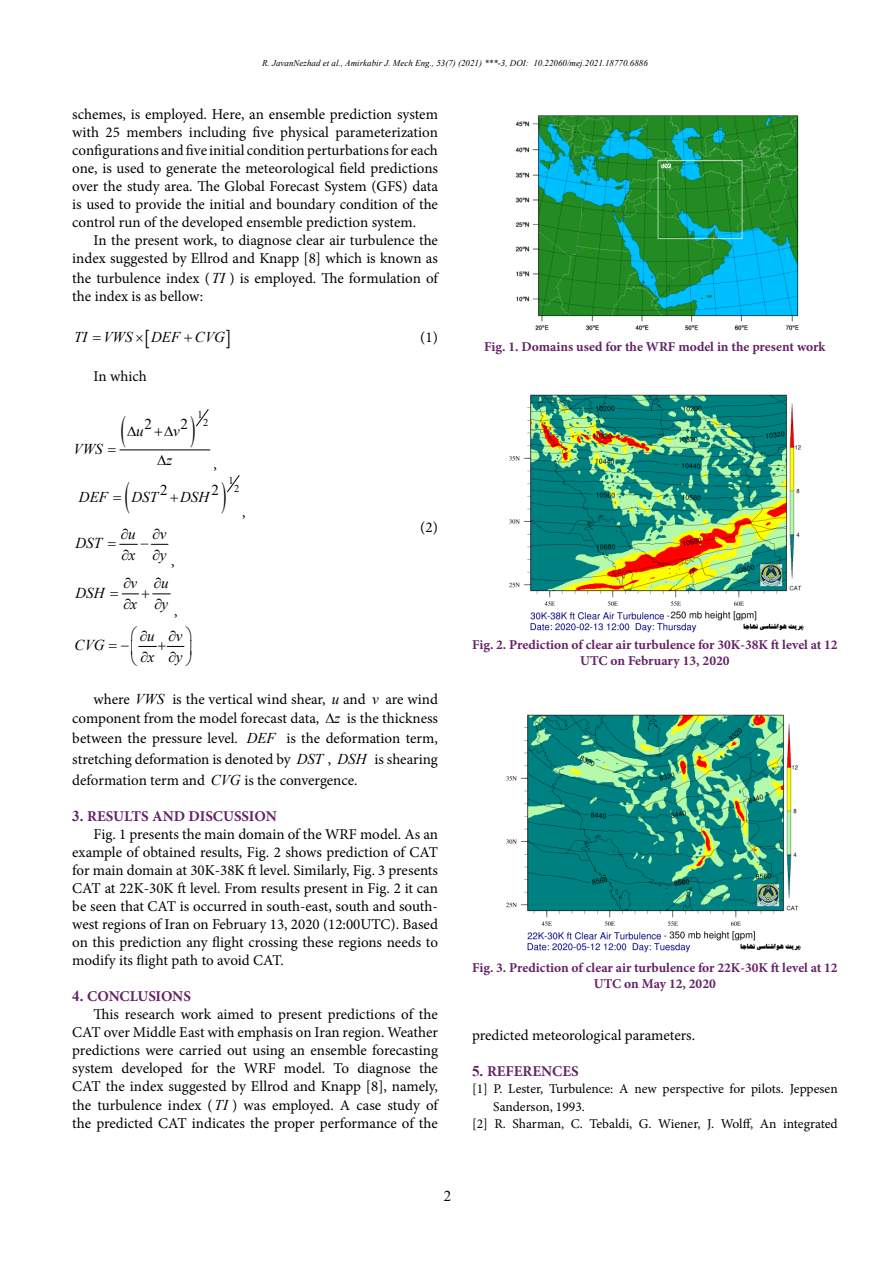
<style>
.page{position:relative;width:893px;height:1263px;background:#fff}
.page>*{position:absolute;margin:0;border:0;box-sizing:border-box;transform-origin:0 0}
.t1{font:italic 15.15px "Times New Roman";color:#000}
.t2{font:15px/18px "Minion Pro";color:#000}
.t3{font:700 15px "Minion Pro";color:#642266}
.t4{font:italic 15px "Times New Roman";color:#000}
.t5{font:15px "Times New Roman";color:#000}
.t6{font:700 13.5px/16.2px "Minion Pro";color:#642266;text-align:center}
.t7{font:13.5px "Minion Pro";color:#000}
.t8{font:10.5px "Times New Roman";color:#000}
.t9{font:italic 9px "Times New Roman";color:#000}
.s1{font-family:"Times New Roman";font-style:italic}
.s2{font-family:"Times New Roman"}
</style>
<div class="page">
<hr style="left:120px;top:449px;width:90px;height:1px;background:#000">
<img style="left:515px;top:115px;width:284px;height:216px">
<img style="left:509px;top:394px;width:294px;height:239px">
<img style="left:506px;top:714px;width:295px;height:239px">
<svg style="left:196px;top:409px;width:13px;height:18px"></svg>
<svg style="left:119px;top:449px;width:6px;height:2px"></svg>
<svg style="left:227px;top:475px;width:12px;height:18px"></svg>
<svg style="left:121px;top:593px;width:49px;height:2px"></svg>
<svg style="left:119px;top:543px;width:49px;height:2px"></svg>
<svg style="left:138px;top:645px;width:47px;height:2px"></svg>
<p class="t9" style="left:262px;top:57px;width:387px">R. JavanNezhad et al., Amirkabir J. Mech Eng., 53(7) (2021) ***-3, DOI: 10.22060/mej.2021.18770.6886</p>
<p class="t2" style="left:72px;top:106px;width:367px;text-align:justify">schemes, is employed. Here, an ensemble prediction system with 25 members including five physical parameterization configurations and five initial condition perturbations for each one, is used to generate the meteorological field predictions over the study area. The Global Forecast System (GFS) data is used to provide the initial and boundary condition of the control run of the developed ensemble prediction system.</p>
<p class="t2" style="left:72px;top:232px;width:367px;text-align:right">In the present work, to diagnose clear air turbulence the index suggested by Ellrod and Knapp [8] which is known as</p>
<p class="t2" style="left:72px;top:269px;width:367px">the turbulence index (<span class="s1">TI</span> ) is employed. The formulation of the index is as bellow:</p>
<p class="t4" style="left:74px;top:327px;width:152px">TI VWS DEF CVG</p>
<p class="t2" style="left:420px;top:328px;width:19px">(1)</p>
<p class="t2" style="left:94px;top:368px;width:55px">In which</p>
<p class="t8" style="left:197px;top:407px;width:7px">1</p>
<p class="t5" style="left:145px;top:413px;width:9px">2</p>
<p class="t5" style="left:180px;top:413px;width:29px">2 <sup>2</sup></p>
<p class="t4" style="left:127px;top:420px;width:18px">∆u</p>
<p class="t4" style="left:164px;top:420px;width:17px">∆v</p>
<p class="t4" style="left:74px;top:438px;width:31px">VWS</p>
<p class="t4" style="left:157px;top:450px;width:17px">∆z</p>
<p class="t2" style="left:214px;top:455px;width:5px">,</p>
<p class="t8" style="left:228px;top:473px;width:7px">1</p>
<p class="t5" style="left:160px;top:479px;width:9px">2</p>
<p class="t5" style="left:211px;top:479px;width:29px">2 <sup>2</sup></p>
<p class="t4" style="left:79px;top:486px;width:31px">DEF</p>
<p class="t4" style="left:131px;top:486px;width:28px">DST</p>
<p class="t4" style="left:180px;top:486px;width:31px">DSH</p>
<p class="t2" style="left:242px;top:503px;width:5px">,</p>
<p class="t2" style="left:420px;top:518px;width:19px">(2)</p>
<p class="t1" style="left:121px;top:523px;width:16px">∂u</p>
<p class="t1" style="left:153px;top:523px;width:15px">∂v</p>
<p class="t1" style="left:76px;top:533px;width:28px">DST</p>
<p class="t1" style="left:122px;top:544px;width:15px">∂x</p>
<p class="t1" style="left:160px;top:544px;width:8px">y</p>
<p class="t2" style="left:152px;top:552px;width:24px">∂ ,</p>
<p class="t1" style="left:76px;top:582px;width:31px">DSH</p>
<p class="t1" style="left:123px;top:573px;width:15px">∂v</p>
<p class="t1" style="left:154px;top:573px;width:16px">∂u</p>
<p class="t1" style="left:123px;top:594px;width:15px">∂x</p>
<p class="t1" style="left:162px;top:594px;width:8px">y</p>
<p class="t2" style="left:154px;top:602px;width:25px">∂ ,</p>
<p class="t1" style="left:140px;top:625px;width:16px">∂u</p>
<p class="t1" style="left:169px;top:625px;width:15px">∂v</p>
<p class="t1" style="left:75px;top:635px;width:32px">CVG</p>
<p class="t1" style="left:141px;top:646px;width:15px">∂x</p>
<p class="t1" style="left:168px;top:646px;width:15px">∂y</p>
<p class="t2" style="left:72px;top:689px;width:367px;line-height:19.5px;text-align:justify;text-indent:21px">where <span class="s1">VWS</span> is the vertical wind shear, <span class="s1">u</span> and <span class="s1">v</span> are wind component from the model forecast data, ∆<span class="s1">z</span> is the thickness between the pressure level. <span class="s1">DEF</span> is the deformation term,</p>
<p class="t2" style="left:72px;top:748px;width:367px;line-height:21px">stretching deformation is denoted by <span class="s1">DST</span> , <span class="s1">DSH</span> is shearing deformation term and <span class="s1">CVG</span> is the convergence.</p>
<p class="t3" style="left:72px;top:805px;width:206px"><span class="s2">3.</span> RESULTS AND DISCUSSION</p>
<p class="t2" style="left:94px;top:825px;width:346px">Fig. 1 presents the main domain of the WRF model. As an</p>
<p class="t2" style="left:72px;top:843px;width:367px">example of obtained results, Fig. 2 shows prediction of CAT</p>
<p class="t2" style="left:72px;top:861px;width:367px">for main domain at 30K-38K ft level. Similarly, Fig. 3 presents</p>
<p class="t2" style="left:72px;top:879px;width:367px">CAT at 22K-30K ft level. From results present in Fig. 2 it can</p>
<p class="t2" style="left:72px;top:897px;width:367px">be seen that CAT is occurred in south-east, south and south-</p>
<p class="t2" style="left:72px;top:915px;width:367px">west regions of Iran on February 13, 2020 (12:00UTC). Based</p>
<p class="t2" style="left:72px;top:933px;width:367px">on this prediction any flight crossing these regions needs to</p>
<p class="t2" style="left:72px;top:951px;width:213px">modify its flight path to avoid CAT.</p>
<p class="t3" style="left:72px;top:985px;width:120px"><span class="s2">4.</span> CONCLUSIONS</p>
<p class="t2" style="left:94px;top:1005px;width:346px">This research work aimed to present predictions of the</p>
<p class="t2" style="left:72px;top:1023px;width:367px">CAT over Middle East with emphasis on Iran region. Weather</p>
<p class="t2" style="left:72px;top:1041px;width:367px">predictions were carried out using an ensemble forecasting</p>
<p class="t2" style="left:72px;top:1059px;width:367px">system developed for the WRF model. To diagnose the</p>
<p class="t2" style="left:72px;top:1077px;width:367px">CAT the index suggested by Ellrod and Knapp [8], namely,</p>
<p class="t2" style="left:72px;top:1096px;width:367px">the turbulence index (<span class="s1">TI</span> ) was employed. A case study of the predicted CAT indicates the proper performance of the</p>
<p class="t6" style="left:484px;top:338px;width:343px">Fig. 1. Domains used for the WRF model in the present work</p>
<p class="t6" style="left:472px;top:636px;width:367px">Fig. 2. Prediction of clear air turbulence for 30K-38K ft level at 12<br>UTC on February 13, 2020</p>
<p class="t6" style="left:472px;top:959px;width:367px">Fig. 3. Prediction of clear air turbulence for 22K-30K ft level at 12<br>UTC on May 12, 2020</p>
<p class="t2" style="left:472px;top:1026px;width:225px">predicted meteorological parameters.</p>
<p class="t3" style="left:472px;top:1061px;width:108px"><span class="s2">5.</span> REFERENCES</p>
<p class="t7" style="left:472px;top:1080px;width:367px">[1] P. Lester, Turbulence: A new perspective for pilots. Jeppesen</p>
<p class="t7" style="left:493px;top:1097px;width:93px">Sanderson, 1993.</p>
<p class="t7" style="left:472px;top:1114px;width:367px">[2] R. Sharman, C. Tebaldi, G. Wiener, J. Wolff, An integrated</p>
<p class="t5" style="left:444px;top:1185px;width:9px">2</p>
</div>
